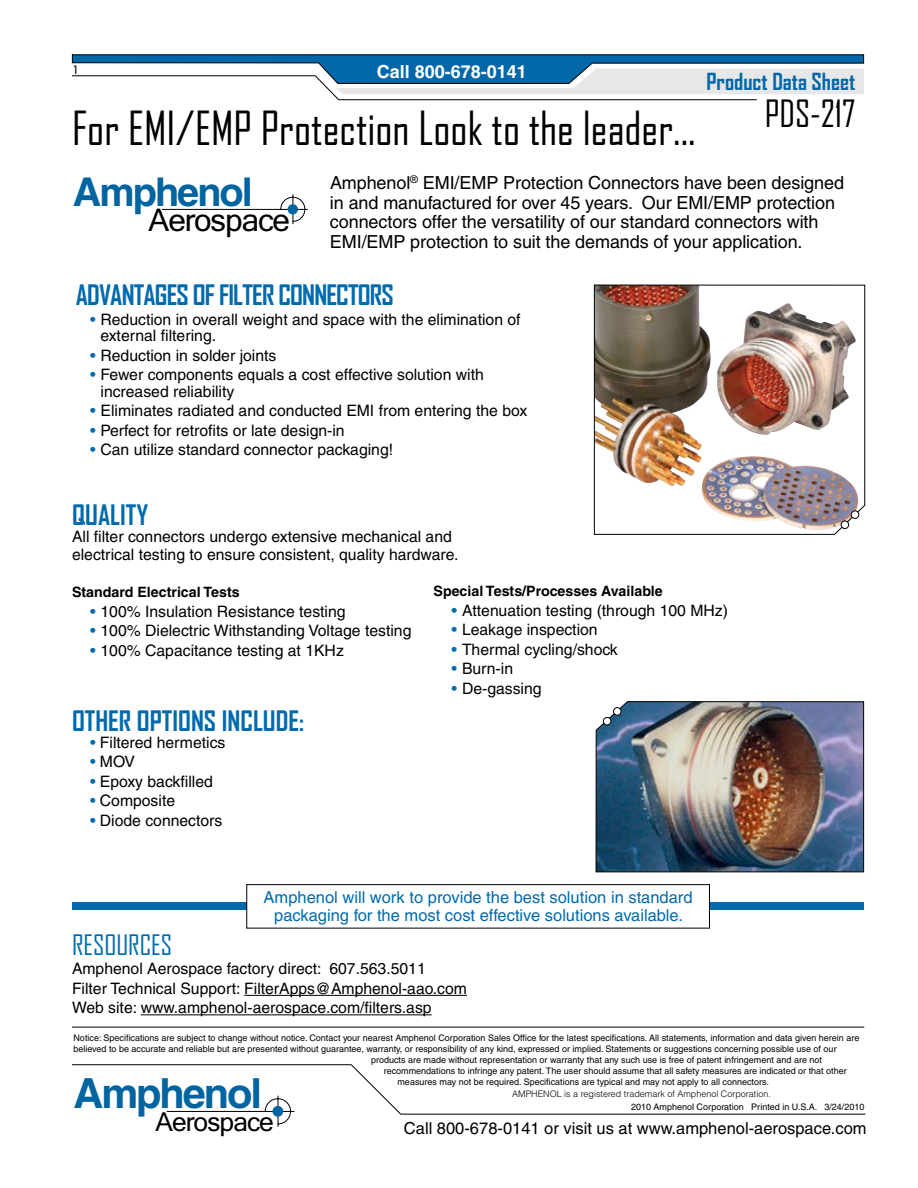
<style>
.page{position:relative;width:918px;height:1188px;background:#fff}
.page>*{position:absolute;margin:0;border:0;box-sizing:border-box;transform-origin:0 0}
.t1{font:49.5px "Kartika";letter-spacing:-.02em;color:#000}
.t2{font:45px "Agency FB";color:#000}
.t3{font:41.55px "Kartika";letter-spacing:-.02em;color:#000}
.t4{font:700 41.55px "Helvetica";letter-spacing:-.05em;color:#0064a0}
.t5{font:700 39.6px "Helvetica";letter-spacing:-.05em;color:#0064a0}
.t6{font:36px "Agency FB";color:#000}
.t7{font:700 27px "Agency FB";letter-spacing:-.03em;color:#006aad}
.t8{font:700 27px "Agency FB";color:#006aad}
.t9{font:27px "Agency FB";color:#006aad}
.t10{font:700 22.5px "Agency FB";color:#0068a8}
.t11{font:18px/19.5px "Helvetica";letter-spacing:-.005em;color:#000}
.t12{font:700 18px "Helvetica";color:#fff}
.t13{font:16.5px/18px "Helvetica";color:#006aad;text-align:center}
.t14{font:16.5px "Helvetica";color:#000}
.t15{font:15.75px/16.5px "Helvetica";color:#000}
.t16{font:700 14.25px "Helvetica";color:#000}
.t17{font:13.5px "Tw Cen";color:#000}
.t18{font:9px "Helvetica";color:#000}
.t19{font:300 9px "Helvetica";color:#000}
.s1{color:#006aad}
</style>
<div class="page">
<svg style="left:72px;top:1064px;width:794px;height:63px"></svg>
<div style="left:272px;top:1106px;width:11px;height:11px;background:#0064a0;border-radius:50%"></div>
<svg style="left:71px;top:54px;width:793px;height:46px"></svg>
<div style="left:72px;top:903px;width:792px;height:7px;background:#006aad"></div>
<hr style="left:244px;top:995px;width:223px;height:1px;background:#000">
<hr style="left:141px;top:1014px;width:291px;height:1px;background:#000">
<img style="left:595px;top:701px;width:269px;height:172px">
<div style="left:603px;top:717px;width:8px;height:8px;background:#fff;border-radius:50%"></div>
<div style="left:603px;top:717px;width:8px;height:8px;border:1px solid #000;border-radius:50%"></div>
<div style="left:614px;top:708px;width:7px;height:7px;background:#fff;border-radius:50%"></div>
<div style="left:613px;top:707px;width:8px;height:9px;border:1px solid #000;border-radius:50%"></div>
<hr style="left:72px;top:1027px;width:792px;height:1px;background:#000">
<svg style="left:162px;top:194px;width:146px;height:30px"></svg>
<div style="left:288px;top:204px;width:10px;height:10px;background:#0064a0;border-radius:50%"></div>
<img style="left:594px;top:284px;width:272px;height:251px">
<div style="left:851px;top:511px;width:8px;height:7px;background:#fff;border-radius:50%"></div>
<div style="left:851px;top:510px;width:8px;height:9px;border:1px solid #000;border-radius:50%"></div>
<div style="left:841px;top:521px;width:8px;height:8px;background:#fff;border-radius:50%"></div>
<div style="left:841px;top:521px;width:8px;height:8px;border:1px solid #000;border-radius:50%"></div>
<div style="left:247px;top:885px;width:463px;height:43px;background:#fff"></div>
<div style="left:246px;top:884px;width:464px;height:44px;border:1px solid #000"></div>
<p class="t17" style="left:72px;top:61px;width:9px">1</p>
<p class="t12" style="left:377px;top:60px;width:152px">Call 800-678-0141</p>
<h2 class="t2" style="left:72px;top:100px;width:625px">For EMI/EMP Protection Look to the leader...</h2>
<h3 class="t10" style="left:706px;top:68px;width:150px">Product Data Sheet</h3>
<h3 class="t6" style="left:765px;top:92px;width:92px">PDS-217</h3>
<h3 class="t5" style="left:73px;top:168px;width:181px">Amphenol</h3>
<h1 class="t1" style="left:149px;top:197px;width:143px">Aerospace</h1>
<p class="t11" style="left:330px;top:173px;width:516px">Amphenol<sup>®</sup> EMI/EMP Protection Connectors have been designed in and manufactured for over 45 years. Our EMI/EMP protection connectors offer the versatility of our standard connectors with EMI/EMP protection to suit the demands of your application.</p>
<h3 class="t7" style="left:76px;top:278px;width:319px">ADVANTAGES OF FILTER CONNECTORS</h3>
<p class="t15" style="left:101px;top:311px;width:422px;text-indent:-11px"><span class="s1">•</span> Reduction in overall weight and space with the elimination of external filtering.</p>
<p class="t15" style="left:90px;top:347px;width:188px"><span class="s1">•</span> Reduction in solder joints</p>
<p class="t15" style="left:101px;top:366px;width:385px;text-indent:-11px"><span class="s1">•</span> Fewer components equals a cost effective solution with increased reliability</p>
<p class="t15" style="left:90px;top:402px;width:439px"><span class="s1">•</span> Eliminates radiated and conducted EMI from entering the box</p>
<p class="t15" style="left:90px;top:422px;width:256px"><span class="s1">•</span> Perfect for retrofits or late design-in</p>
<p class="t15" style="left:90px;top:441px;width:305px"><span class="s1">•</span> Can utilize standard connector packaging!</p>
<h3 class="t8" style="left:72px;top:498px;width:78px">QUALITY</h3>
<p class="t15" style="left:72px;top:528px;width:388px;line-height:17.2px">All filter connectors undergo extensive mechanical and electrical testing to ensure consistent, quality hardware.</p>
<p class="t16" style="left:72px;top:583px;width:169px">Standard Electrical Tests</p>
<p class="t15" style="left:90px;top:603px;width:257px"><span class="s1">•</span> 100% Insulation Resistance testing</p>
<p class="t15" style="left:90px;top:622px;width:323px"><span class="s1">•</span> 100% Dielectric Withstanding Voltage testing</p>
<p class="t15" style="left:90px;top:642px;width:255px"><span class="s1">•</span> 100% Capacitance testing at 1KHz</p>
<p class="t16" style="left:434px;top:583px;width:231px">Special Tests/Processes Available</p>
<p class="t15" style="left:452px;top:602px;width:278px"><span class="s1">•</span> Attenuation testing (through 100 MHz)</p>
<p class="t15" style="left:452px;top:622px;width:148px"><span class="s1">•</span> Leakage inspection</p>
<p class="t15" style="left:452px;top:641px;width:168px"><span class="s1">•</span> Thermal cycling/shock</p>
<p class="t15" style="left:452px;top:661px;width:63px"><span class="s1">•</span> Burn-in</p>
<p class="t15" style="left:452px;top:680px;width:92px"><span class="s1">•</span> De-gassing</p>
<h3 class="t8" style="left:72px;top:704px;width:234px">OTHER OPTIONS INCLUDE:</h3>
<p class="t15" style="left:90px;top:734px;width:137px"><span class="s1">•</span> Filtered hermetics</p>
<p class="t15" style="left:90px;top:753px;width:46px"><span class="s1">•</span> MOV</p>
<p class="t15" style="left:90px;top:773px;width:124px"><span class="s1">•</span> Epoxy backfilled</p>
<p class="t15" style="left:90px;top:792px;width:87px"><span class="s1">•</span> Composite</p>
<p class="t15" style="left:90px;top:812px;width:134px"><span class="s1">•</span> Diode connectors</p>
<p class="t13" style="left:264px;top:888px;width:431px">Amphenol will work to provide the best solution in standard packaging for the most cost effective solutions available.</p>
<h3 class="t9" style="left:72px;top:928px;width:102px">RESOURCES</h3>
<p class="t15" style="left:72px;top:959px;width:397px;line-height:19.5px">Amphenol Aerospace factory direct: 607.563.5011<br>Filter Technical Support: FilterApps@Amphenol-aao.com<br>Web site: www.amphenol-aerospace.com/filters.asp</p>
<p class="t18" style="left:74px;top:1033px;width:787px">Notice: Specifications are subject to change without notice. Contact your nearest Amphenol Corporation Sales Office for the latest specifications. All statements, information and data given herein are</p>
<p class="t18" style="left:74px;top:1044px;width:765px">believed to be accurate and reliable but are presented without guarantee, warranty, or responsibility of any kind, expressed or implied. Statements or suggestions concerning possible use of our</p>
<p class="t18" style="left:371px;top:1055px;width:452px">products are made without representation or warranty that any such use is free of patent infringement and are not</p>
<p class="t18" style="left:384px;top:1065px;width:464px">recommendations to infringe any patent. The user should assume that all safety measures are indicated or that other</p>
<p class="t18" style="left:398px;top:1076px;width:373px">measures may not be required. Specifications are typical and may not apply to all connectors.</p>
<h3 class="t4" style="left:74px;top:1068px;width:190px">Amphenol</h3>
<p class="t19" style="left:512px;top:1088px;width:260px">AMPHENOL is a registered trademark of Amphenol Corporation.</p>
<p class="t18" style="left:631px;top:1102px;width:235px">2010 Amphenol Corporation Printed in U.S.A. 3/24/2010</p>
<h3 class="t3" style="left:155px;top:1102px;width:120px">Aerospace</h3>
<p class="t14" style="left:404px;top:1119px;width:464px">Call 800-678-0141 or visit us at www.amphenol-aerospace.com</p>
</div>
